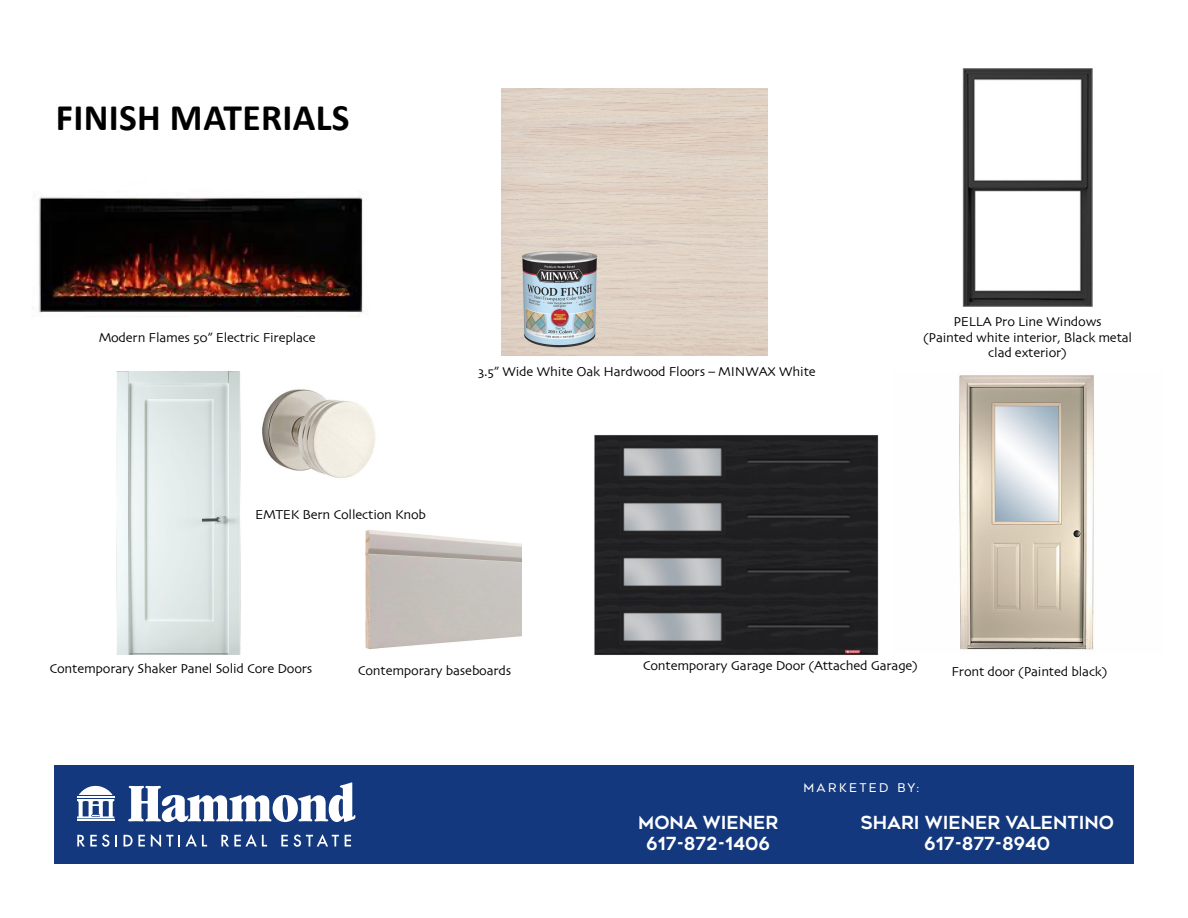
<style>
.page{position:relative;width:1188px;height:918px;background:#fff}
.page>*{position:absolute;margin:0;border:0;box-sizing:border-box;transform-origin:0 0}
.t1{font:700 37.5px "Calibri";letter-spacing:.01em;color:#000}
.t2{font:700 18px/21.6px "Geometos Neue";color:#fff;text-align:center}
.t3{font:13.5px/16.5px "Skia";letter-spacing:-.015em;color:#000;text-align:center}
.t4{font:12px "Geometos Neue";letter-spacing:.2em;color:#fff}
</style>
<div class="page">
<div style="left:54px;top:765px;width:1080px;height:99px;background:#13387e"></div>
<svg style="left:128px;top:782px;width:227px;height:40px"></svg>
<hr style="left:77px;top:819px;width:37px;height:2px;background:#fff">
<svg style="left:77px;top:785px;width:37px;height:33px"></svg>
<svg style="left:77px;top:835px;width:32px;height:12px"></svg>
<svg style="left:115px;top:835px;width:2px;height:11px"></svg>
<svg style="left:124px;top:835px;width:21px;height:11px"></svg>
<svg style="left:151px;top:834px;width:22px;height:13px"></svg>
<svg style="left:179px;top:834px;width:28px;height:12px"></svg>
<svg style="left:221px;top:834px;width:46px;height:12px"></svg>
<svg style="left:281px;top:835px;width:7px;height:11px"></svg>
<svg style="left:294px;top:834px;width:45px;height:13px"></svg>
<svg style="left:345px;top:835px;width:6px;height:11px"></svg>
<img style="left:365px;top:530px;width:156px;height:119px">
<img style="left:959px;top:375px;width:135px;height:275px">
<img style="left:32px;top:195px;width:331px;height:177px">
<img style="left:116px;top:372px;width:125px;height:282px">
<img style="left:594px;top:435px;width:285px;height:220px">
<img style="left:501px;top:89px;width:266px;height:266px">
<img style="left:962px;top:68px;width:131px;height:239px">
<img style="left:247px;top:358px;width:129px;height:120px">
<h1 class="t1" style="left:56px;top:91px;width:295px">FINISH MATERIALS</h1>
<p class="t3" style="left:99px;top:330px;width:218px">Modern Flames 50” Electric Fireplace</p>
<p class="t3" style="left:255px;top:507px;width:172px">EMTEK Bern Collection Knob</p>
<p class="t3" style="left:478px;top:364px;width:339px">3.5” Wide White Oak Hardwood Floors – MINWAX White</p>
<p class="t3" style="left:923px;top:314px;width:211px">PELLA Pro Line Windows<br>(Painted white interior, Black metal</p>
<p class="t3" style="left:988px;top:345px;width:80px">clad exterior)</p>
<p class="t3" style="left:50px;top:661px;width:264px">Contemporary Shaker Panel Solid Core Doors</p>
<p class="t3" style="left:643px;top:658px;width:277px">Contemporary Garage Door (Attached Garage)</p>
<p class="t3" style="left:358px;top:663px;width:155px">Contemporary baseboards</p>
<p class="t3" style="left:951px;top:664px;width:157px">Front door (Painted black)</p>
<p class="t4" style="left:804px;top:781px;width:117px">MARKETED BY:</p>
<h2 class="t2" style="left:638px;top:812px;width:142px">MONA WIENER<br>617-872-1406</h2>
<h2 class="t2" style="left:861px;top:812px;width:255px">SHARI WIENER VALENTINO<br>617-877-8940</h2>
</div>
